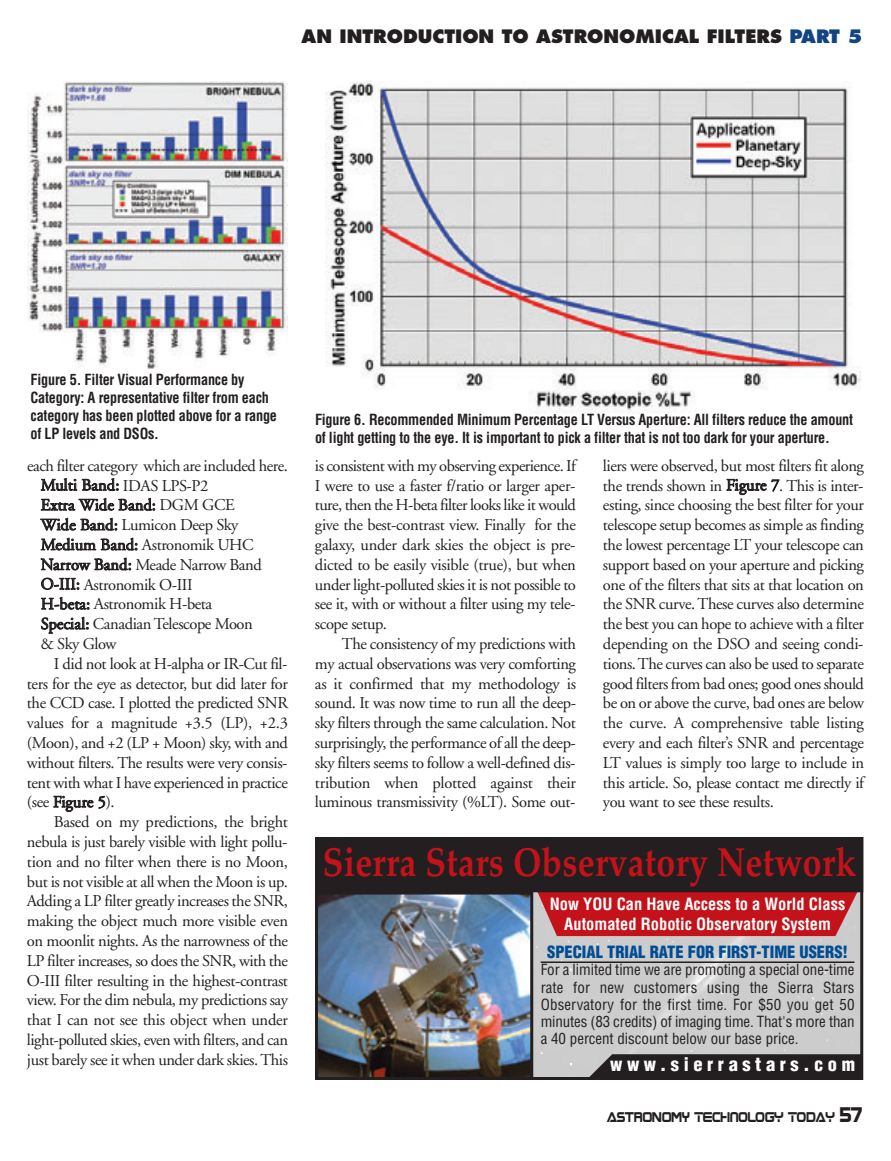
<style>
.page{position:relative;width:891px;height:1161px;background:#fff}
.page>*{position:absolute;margin:0;border:0;box-sizing:border-box;transform-origin:0 0}
.t1{font:700 40.5px "Palatino";letter-spacing:.01em;color:#c4121a;scale:.83 1}
.t2{font:900 condensed 18.45px "Helvetica";letter-spacing:.25em;color:#fff}
.t3{font:800 18px "Futura";color:#231f20}
.t4{font:16.5px/19.8px "Adobe Garamond";letter-spacing:-.025em;color:#231f20;text-align:justify}
.t5{font:700 condensed 16.5px/20.1px "Helvetica";color:#fff;text-align:center}
.t6{font:900 condensed 16.5px "Helvetica";color:#014d95}
.t7{font:700 condensed 15px/18px "Helvetica";letter-spacing:-.015em;color:#231f20;scale:.95 1}
.t8{font:condensed 15px/17.1px "Helvetica";color:#231f20;text-align:justify}
.t9{font:11.4px "Boom Box";color:#231f20;scale:.9 1}
.s1{color:#124483}
.s2{font-size:17.1px}
</style>
<div class="page">
<div style="left:533px;top:892px;width:326px;height:184px;background:#cdcdcd"></div>
<img style="left:319px;top:896px;width:210px;height:180px">
<div style="left:315px;top:892px;width:218px;height:188px;border:3px solid #231f20"></div>
<svg style="left:589px;top:1054px;width:273px;height:24px;background:#2b2728"></svg>
<svg style="left:537px;top:892px;width:321px;height:44px;background:#c31e26"></svg>
<hr style="left:541px;top:961px;width:314px;height:2px;background:#231f20">
<div style="left:318px;top:840px;width:542px;height:49px;background:#231f20"></div>
<div style="left:315px;top:837px;width:548px;height:55px;border:3px solid #231f20"></div>
<img style="left:325px;top:81px;width:536px;height:333px">
<img style="left:27px;top:81px;width:261px;height:288px">
<p class="t3" style="left:302px;top:28px;width:562px">AN INTRODUCTION TO ASTRONOMICAL FILTERS <span class="s1">PART 5</span></p>
<p class="t7" style="left:31px;top:371px;width:261px">Figure 5. Filter Visual Performance by Category: A representative filter from each category has been plotted above for a range of LP levels and DSOs.</p>
<p class="t4" style="left:40px;top:457px;width:249px;text-align:left;text-indent:-13px">each filter category which are included here.<br>Multi Band: IDAS LPS-P2<br>Extra Wide Band: DGM GCE<br>Wide Band: Lumicon Deep Sky<br>Medium Band: Astronomik UHC<br>Narrow Band: Meade Narrow Band<br>O-III: Astronomik O-III<br>H-beta: Astronomik H-beta<br>Special: Canadian Telescope Moon<br>&amp; Sky Glow</p>
<p class="t4" style="left:27px;top:655px;width:262px;text-indent:27px">I did not look at H-alpha or IR-Cut fil&shy;ters for the eye as detector, but did later for the CCD case. I plotted the predicted SNR values for a magnitude +3.5 (LP), +2.3 (Moon), and +2 (LP + Moon) sky, with and without filters. The results were very consis&shy;tent with what I have experienced in practice (see Figure 5).</p>
<p class="t4" style="left:27px;top:814px;width:263px;text-indent:27px">Based on my predictions, the bright nebula is just barely visible with light pollu&shy;tion and no filter when there is no Moon, but is not visible at all when the Moon is up.<br>Adding a LP filter greatly increases the SNR, making the object much more visible even on moonlit nights. As the narrowness of the LP filter increases, so does the SNR, with the O-III filter resulting in the highest-contrast view. For the dim nebula, my predictions say that I can not see this object when under light-polluted skies, even with filters, and can just barely see it when under dark skies. This</p>
<p class="t7" style="left:315px;top:411px;width:568px">Figure 6. Recommended Minimum Percentage LT Versus Aperture: All filters reduce the amount of light getting to the eye. It is important to pick a filter that is not too dark for your aperture.</p>
<p class="t4" style="left:315px;top:457px;width:263px">is consistent with my observing experience. If I were to use a faster f/ratio or larger aper&shy;ture, then the H-beta filter looks like it would give the best-contrast view. Finally for the galaxy, under dark skies the object is pre&shy;dicted to be easily visible (true), but when under light-polluted skies it is not possible to see it, with or without a filter using my tele&shy;scope setup.</p>
<p class="t4" style="left:315px;top:635px;width:263px;text-indent:27px">The consistency of my predictions with my actual observations was very comforting as it confirmed that my methodology is sound. It was now time to run all the deep&shy;sky filters through the same calculation. Not surprisingly, the performance of all the deep&shy;sky filters seems to follow a well-defined dis&shy;tribution when plotted against their luminous transmissivity (%LT). Some out-</p>
<p class="t4" style="left:603px;top:457px;width:263px">liers were observed, but most filters fit along the trends shown in Figure 7. This is inter&shy;esting, since choosing the best filter for your telescope setup becomes as simple as finding the lowest percentage LT your telescope can support based on your aperture and picking one of the filters that sits at that location on the SNR curve. These curves also determine the best you can hope to achieve with a filter depending on the DSO and seeing condi&shy;tions. The curves can also be used to separate good filters from bad ones; good ones should be on or above the curve, bad ones are below the curve. A comprehensive table listing every and each filter’s SNR and percentage LT values is simply too large to include in this article. So, please contact me directly if you want to see these results.</p>
<h1 class="t1" style="left:323px;top:839px;width:644px">Sierra Stars Observatory Network</h1>
<p class="t5" style="left:550px;top:894px;width:297px">Now YOU Can Have Access to a World Class<br>Automated Robotic Observatory System</p>
<p class="t6" style="left:547px;top:943px;width:302px">SPECIAL TRIAL RATE FOR FIRST-TIME USERS!</p>
<p class="t8" style="left:541px;top:962px;width:315px">For a limited time we are promoting a special one-time rate for new customers using the Sierra Stars Observatory for the first time. For $50 you get 50 minutes (83 credits) of imaging time. That's more than a 40 percent discount below our base price.</p>
<p class="t2" style="left:610px;top:1054px;width:246px">www.sierrastars.com</p>
<p class="t9" style="left:607px;top:1112px;width:286px">ASTRONOMY TECHNOLOGY TODAY <span class="s2">57</span></p>
</div>
